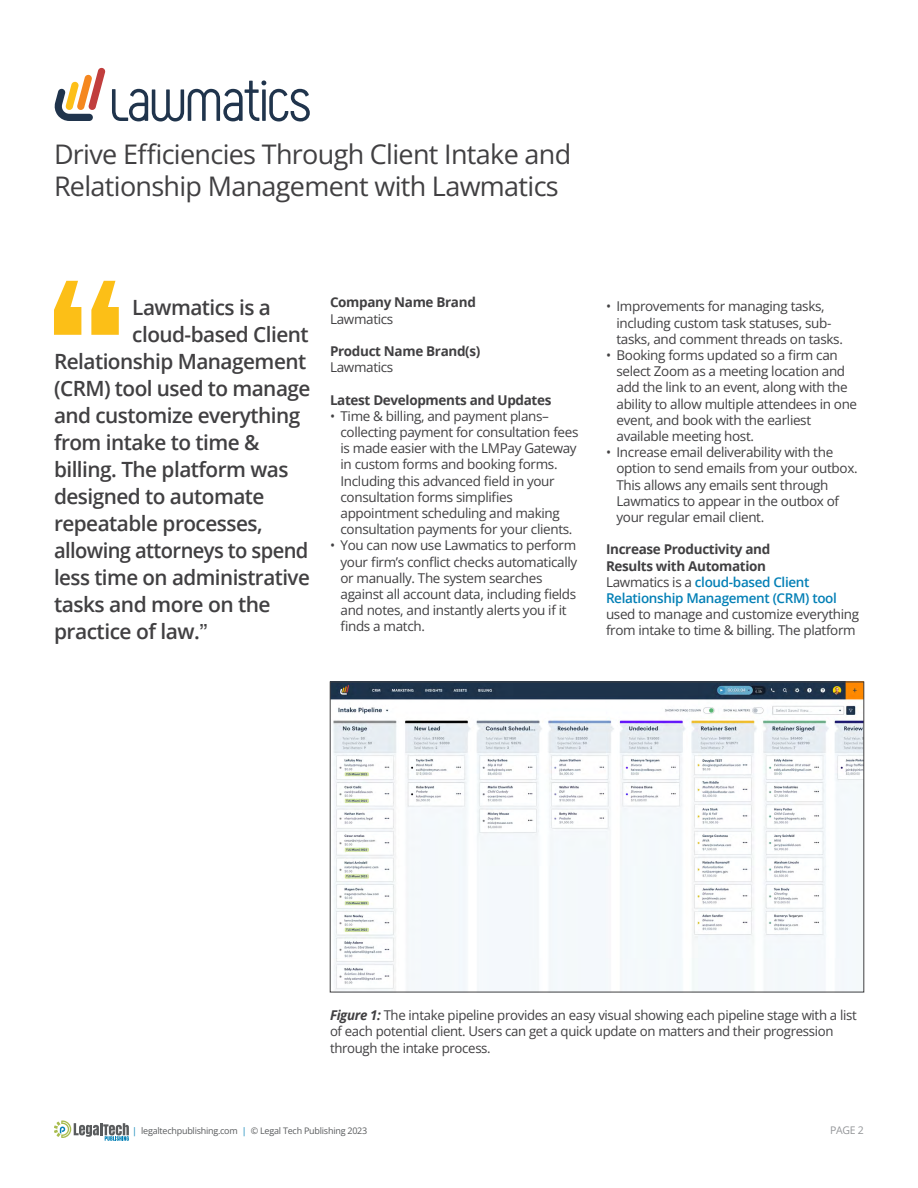
<style>
.page{position:relative;width:918px;height:1188px;background:#fff}
.page>*{position:absolute;margin:0;border:0;box-sizing:border-box;transform-origin:0 0}
.t1{font:27px/32.4px "Open Sans";letter-spacing:-.025em;color:#414042}
.t2{font:600 21px "Open Sans";letter-spacing:-.025em;color:#414042}
.t3{font:600 21px "Open Sans";letter-spacing:-.025em;color:#414042;scale:.96 1}
.t4{font:13.5px/16.2px "Open Sans";letter-spacing:-.025em;color:#414042}
.t5{font:600 13.5px/16.2px "Open Sans";letter-spacing:-.025em;color:#0480b6}
.t6{font:700 13.5px "Open Sans";letter-spacing:-.025em;color:#414042}
.t7{font:10.5px "Open Sans";color:#939598}
.t8{font:9px "Open Sans";letter-spacing:-.025em;color:#595b5d}
.s1{font-family:"Helvetica Neue LT Std";font-weight:400}
.s2{font-weight:700;color:#414042}
.s3{font-weight:400;color:#414042}
.s4{font-weight:700;font-style:italic}
.s5{color:#0480b6}
</style>
<div class="page">
<svg style="left:54px;top:1120px;width:75px;height:21px"></svg>
<img style="left:332px;top:684px;width:530px;height:306px">
<div style="left:330px;top:682px;width:534px;height:310px;border:1px solid #414042"></div>
<svg style="left:54px;top:281px;width:27px;height:54px"></svg>
<svg style="left:91px;top:281px;width:28px;height:54px"></svg>
<svg style="left:54px;top:68px;width:52px;height:53px"></svg>
<svg style="left:112px;top:80px;width:198px;height:41px"></svg>
<h1 class="t1" style="left:54px;top:137px;width:519px">Drive Efficiencies Through Client Intake and<br>Relationship Management with Lawmatics</h1>
<h2 class="t2" style="left:132px;top:293px;width:140px">Lawmatics is a</h2>
<h2 class="t2" style="left:132px;top:320px;width:178px">cloud-based Client</h2>
<h2 class="t2" style="left:54px;top:347px;width:254px">Relationship Management</h2>
<h2 class="t2" style="left:54px;top:374px;width:258px">(CRM) tool used to manage</h2>
<h2 class="t2" style="left:54px;top:401px;width:248px">and customize everything</h2>
<h2 class="t2" style="left:54px;top:428px;width:207px">from intake to time &amp;</h2>
<h2 class="t2" style="left:54px;top:455px;width:236px">billing. The platform was</h2>
<h2 class="t2" style="left:54px;top:482px;width:212px">designed to automate</h2>
<h2 class="t2" style="left:54px;top:509px;width:210px">repeatable processes,</h2>
<h2 class="t3" style="left:54px;top:536px;width:267px">allowing attorneys to spend</h2>
<h2 class="t2" style="left:54px;top:563px;width:257px">less time on administrative</h2>
<h2 class="t2" style="left:54px;top:590px;width:218px">tasks and more on the</h2>
<h2 class="t2" style="left:54px;top:617px;width:156px">practice of law.<span class="s1">”</span></h2>
<p class="t6" style="left:330px;top:293px;width:147px">Company Name Brand</p>
<p class="t4" style="left:330px;top:310px;width:65px">Lawmatics</p>
<p class="t6" style="left:330px;top:341px;width:152px">Product Name Brand(s)</p>
<p class="t4" style="left:330px;top:359px;width:65px">Lawmatics</p>
<p class="t6" style="left:330px;top:390px;width:223px">Latest Developments and Updates</p>
<p class="t4" style="left:341px;top:407px;width:240px;text-indent:-11px">• Time &amp; billing, and payment plans– collecting payment for consultation fees is made easier with the LMPay Gateway in custom forms and booking forms.<br>Including this advanced field in your consultation forms simplifies appointment scheduling and making consultation payments for your clients.</p>
<p class="t4" style="left:341px;top:537px;width:238px;text-indent:-11px">• You can now use Lawmatics to perform your firm’s conflict checks automatically or manually. The system searches against all account data, including fields and notes, and instantly alerts you if it finds a match.</p>
<p class="t4" style="left:617px;top:298px;width:228px;text-indent:-11px">• Improvements for managing tasks, including custom task statuses, sub&shy;tasks, and comment threads on tasks.</p>
<p class="t4" style="left:617px;top:347px;width:242px;text-indent:-11px">• Booking forms updated so a firm can select Zoom as a meeting location and add the link to an event, along with the ability to allow multiple attendees in one event, and book with the earliest available meeting host.</p>
<p class="t4" style="left:617px;top:444px;width:243px;text-indent:-11px">• Increase email deliverability with the option to send emails from your outbox.<br>This allows any emails sent through Lawmatics to appear in the outbox of your regular email client.</p>
<p class="t5" style="left:606px;top:541px;width:232px"><span class="s2">Increase Productivity and<br>Results with Automation<br></span><span class="s3">Lawmatics is a</span> cloud-based Client<br>Relationship Management (CRM) tool</p>
<p class="t4" style="left:606px;top:606px;width:255px">used to manage and customize everything from intake to time &amp; billing. The platform</p>
<p class="t4" style="left:330px;top:1007px;width:528px"><span class="s4">Figure 1:</span> The intake pipeline provides an easy visual showing each pipeline stage with a list of each potential client. Users can get a quick update on matters and their progression through the intake process.</p>
<p class="t8" style="left:132px;top:1125px;width:237px"><span class="s5">|</span> legaltechpublishing.com <span class="s5">|</span> © Legal Tech Publishing 2023</p>
<p class="t7" style="left:830px;top:1123px;width:35px">PAGE 2</p>
</div>
